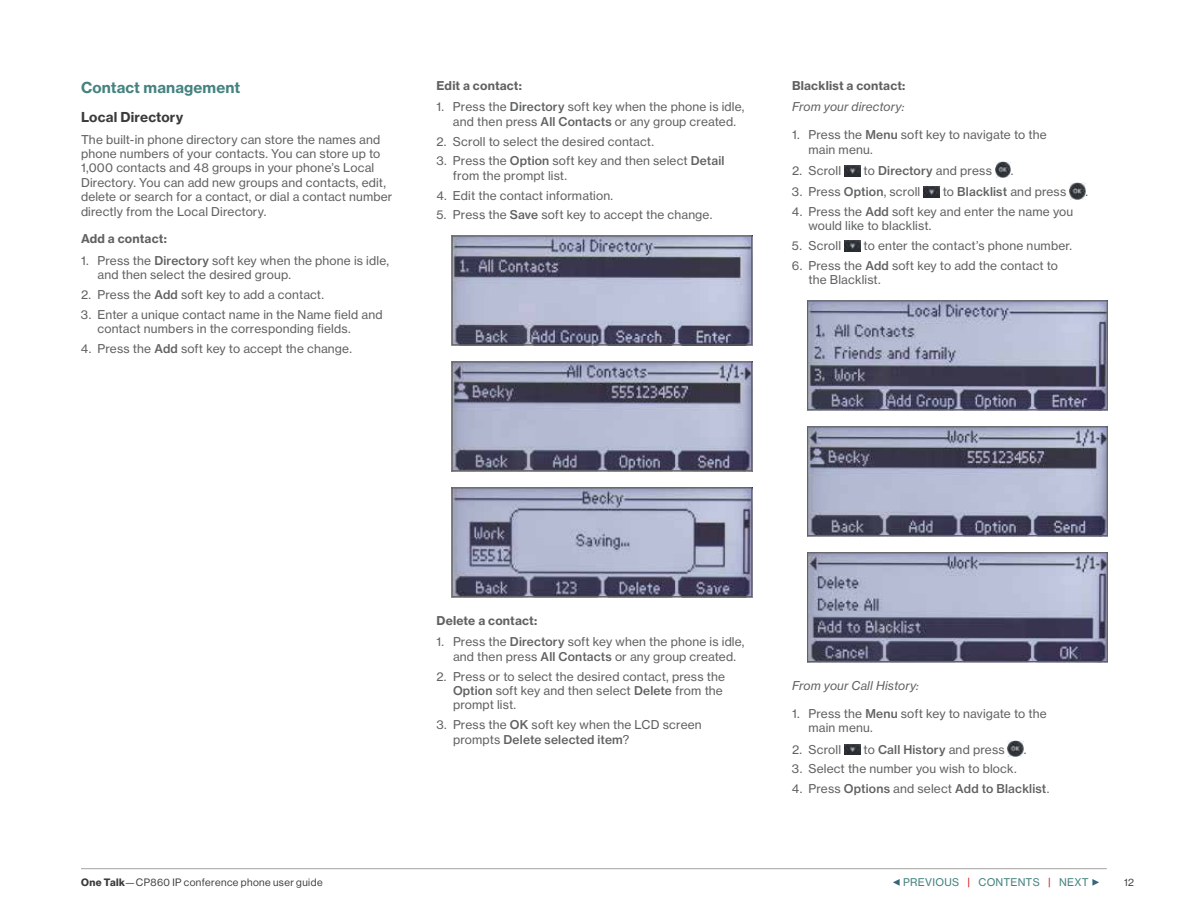
<style>
.page{position:relative;width:1188px;height:918px;background:#fff}
.page>*{position:absolute;margin:0;border:0;box-sizing:border-box;transform-origin:0 0}
.t1{font:15px "N Haas Grotesk TX Std 75 Bd";letter-spacing:.01em;color:#458380}
.t2{font:13.5px "N Haas Grotesk TX Std 75 Bd";letter-spacing:.015em;color:#3b3b3b}
.t3{font:12px/14.4px "N Haas Grotesk TX Std 55 Rg";letter-spacing:.015em;color:#606261}
.t4{font:12px "N Haas Grotesk TX Std 65 Md";letter-spacing:.015em;color:#606261}
.t5{font:12px "N Haas Grotesk TX Std 75 Bd";letter-spacing:.015em;color:#606261}
.t6{font:12px "N Haas Grotesk TX Std 56 It";letter-spacing:.01em;color:#606261}
.t7{font:10.5px "N Haas Grotesk DS Std 55 Rg";letter-spacing:.045em;color:#3b3b3b}
.t8{font:10.5px "N Haas Grotesk TX Std 55 Rg";letter-spacing:.025em;color:#458380}
.s1{font-family:"N Haas Grotesk TX Std 65 Md"}
.s2{font-family:"N Haas Grotesk TX Std 55 Rg"}
.s3{font-family:"N Haas Grotesk DS Std 75 Bd"}
.s4{color:#d41214}
</style>
<div class="page">
<svg style="left:1092px;top:879px;width:7px;height:7px"></svg>
<svg style="left:893px;top:879px;width:7px;height:7px"></svg>
<hr style="left:81px;top:868px;width:1026px;height:1px;background:#a5a3a1">
<img style="left:454px;top:237px;width:296px;height:106px">
<div style="left:452px;top:235px;width:300px;height:110px;border:1px solid #606261"></div>
<img style="left:454px;top:363px;width:296px;height:106px">
<div style="left:452px;top:361px;width:300px;height:110px;border:1px solid #606261"></div>
<img style="left:454px;top:489px;width:296px;height:106px">
<div style="left:452px;top:487px;width:300px;height:110px;border:1px solid #606261"></div>
<img style="left:844px;top:166px;width:16px;height:10px">
<img style="left:995px;top:162px;width:16px;height:16px">
<img style="left:923px;top:187px;width:17px;height:10px">
<img style="left:1070px;top:183px;width:15px;height:16px">
<img style="left:844px;top:241px;width:16px;height:10px">
<img style="left:809px;top:302px;width:297px;height:106px">
<div style="left:807px;top:300px;width:301px;height:110px;border:1px solid #606261"></div>
<img style="left:809px;top:428px;width:297px;height:106px">
<div style="left:807px;top:426px;width:301px;height:110px;border:1px solid #606261"></div>
<img style="left:809px;top:554px;width:297px;height:106px">
<div style="left:807px;top:552px;width:301px;height:110px;border:1px solid #606261"></div>
<img style="left:844px;top:744px;width:16px;height:11px">
<img style="left:1008px;top:740px;width:16px;height:16px">
<p class="t1" style="left:81px;top:78px;width:161px">Contact management</p>
<p class="t2" style="left:81px;top:109px;width:104px">Local Directory</p>
<p class="t3" style="left:81px;top:132px;width:313px">The built-in phone directory can store the names and phone numbers of your contacts. You can store up to 1,000 contacts and 48 groups in your phone’s Local Directory. You can add new groups and contacts, edit, delete or search for a contact, or dial a contact number directly from the Local Directory.</p>
<p class="t5" style="left:81px;top:231px;width:87px">Add a contact:</p>
<p class="t3" style="left:98px;top:253px;width:293px;text-indent:-16px">1. Press the <span class="s1">Directory</span> soft key when the phone is idle, and then select the desired group.</p>
<p class="t3" style="left:81px;top:287px;width:245px">2. Press the <span class="s1">Add</span> soft key to add a contact.</p>
<p class="t3" style="left:97px;top:307px;width:287px;text-indent:-16px">3. Enter a unique contact name in the Name field and contact numbers in the corresponding fields.</p>
<p class="t3" style="left:81px;top:341px;width:272px">4. Press the <span class="s1">Add</span> soft key to accept the change.</p>
<p class="t5" style="left:436px;top:78px;width:87px">Edit a contact:</p>
<p class="t3" style="left:453px;top:100px;width:293px;text-indent:-16px">1. Press the <span class="s1">Directory</span> soft key when the phone is idle, and then press <span class="s1">All Contacts</span> or any group created.</p>
<p class="t3" style="left:436px;top:134px;width:219px">2. Scroll to select the desired contact.</p>
<p class="t3" style="left:453px;top:154px;width:273px;text-indent:-16px">3. Press the <span class="s1">Option</span> soft key and then select <span class="s1">Detail </span>from the prompt list.</p>
<p class="t3" style="left:436px;top:188px;width:178px">4. Edit the contact information.</p>
<p class="t3" style="left:436px;top:208px;width:277px">5. Press the <span class="s1">Save</span> soft key to accept the change.</p>
<p class="t5" style="left:792px;top:78px;width:115px">Blacklist a contact:</p>
<p class="t6" style="left:792px;top:100px;width:114px">From your directory:</p>
<p class="t3" style="left:808px;top:128px;width:240px;text-indent:-16px">1. Press the <span class="s1">Menu</span> soft key to navigate to the main menu.</p>
<p class="t3" style="left:792px;top:163px;width:51px">2. Scroll</p>
<p class="t3" style="left:864px;top:163px;width:130px">to <span class="s1">Directory</span> and press</p>
<p class="t3" style="left:1011px;top:163px;width:4px">.</p>
<p class="t3" style="left:792px;top:185px;width:130px">3. Press <span class="s1">Option</span>, scroll</p>
<p class="t3" style="left:943px;top:185px;width:125px">to <span class="s1">Blacklist</span> and press</p>
<p class="t3" style="left:1085px;top:185px;width:4px">.</p>
<p class="t3" style="left:808px;top:204px;width:266px;text-indent:-16px">4. Press the <span class="s1">Add</span> soft key and enter the name you would like to blacklist.</p>
<p class="t3" style="left:792px;top:239px;width:51px">5. Scroll</p>
<p class="t3" style="left:864px;top:239px;width:210px">to enter the contact’s phone number.</p>
<p class="t3" style="left:808px;top:258px;width:251px;text-indent:-16px">6. Press the <span class="s1">Add</span> soft key to add the contact to the Blacklist.</p>
<p class="t5" style="left:436px;top:613px;width:102px">Delete a contact:</p>
<p class="t3" style="left:453px;top:635px;width:293px;text-indent:-16px">1. Press the <span class="s1">Directory</span> soft key when the phone is idle, and then press <span class="s1">All Contacts</span> or any group created.</p>
<p class="t3" style="left:453px;top:669px;width:274px;text-indent:-16px">2. Press or to select the desired contact, press the<br><span class="s1">Option</span> soft key and then select <span class="s1">Delete</span> from the prompt list.</p>
<p class="t3" style="left:436px;top:718px;width:267px">3. Press the <span class="s1">OK</span> soft key when the LCD screen</p>
<p class="t4" style="left:453px;top:732px;width:178px"><span class="s2">prompts</span> Delete selected item<span class="s2">?</span></p>
<p class="t6" style="left:792px;top:678px;width:128px">From your Call History:</p>
<p class="t3" style="left:808px;top:706px;width:240px;text-indent:-16px">1. Press the <span class="s1">Menu</span> soft key to navigate to the main menu.</p>
<p class="t3" style="left:792px;top:742px;width:51px">2. Scroll</p>
<p class="t4" style="left:864px;top:742px;width:143px"><span class="s2">to</span> Call History <span class="s2">and press</span></p>
<p class="t3" style="left:1024px;top:742px;width:4px">.</p>
<p class="t3" style="left:792px;top:762px;width:226px">3. Select the number you wish to block.</p>
<p class="t4" style="left:792px;top:781px;width:259px"><span class="s2">4. Press</span> Options <span class="s2">and select</span> Add to Blacklist<span class="s2">.</span></p>
<p class="t7" style="left:81px;top:876px;width:243px"><span class="s3">One Talk</span>—CP860 IP conference phone user guide</p>
<p class="t8" style="left:903px;top:876px;width:187px">PREVIOUS <span class="s4">|</span> CONTENTS <span class="s4">|</span> NEXT</p>
<p class="t7" style="left:1124px;top:876px;width:11px">12</p>
</div>
